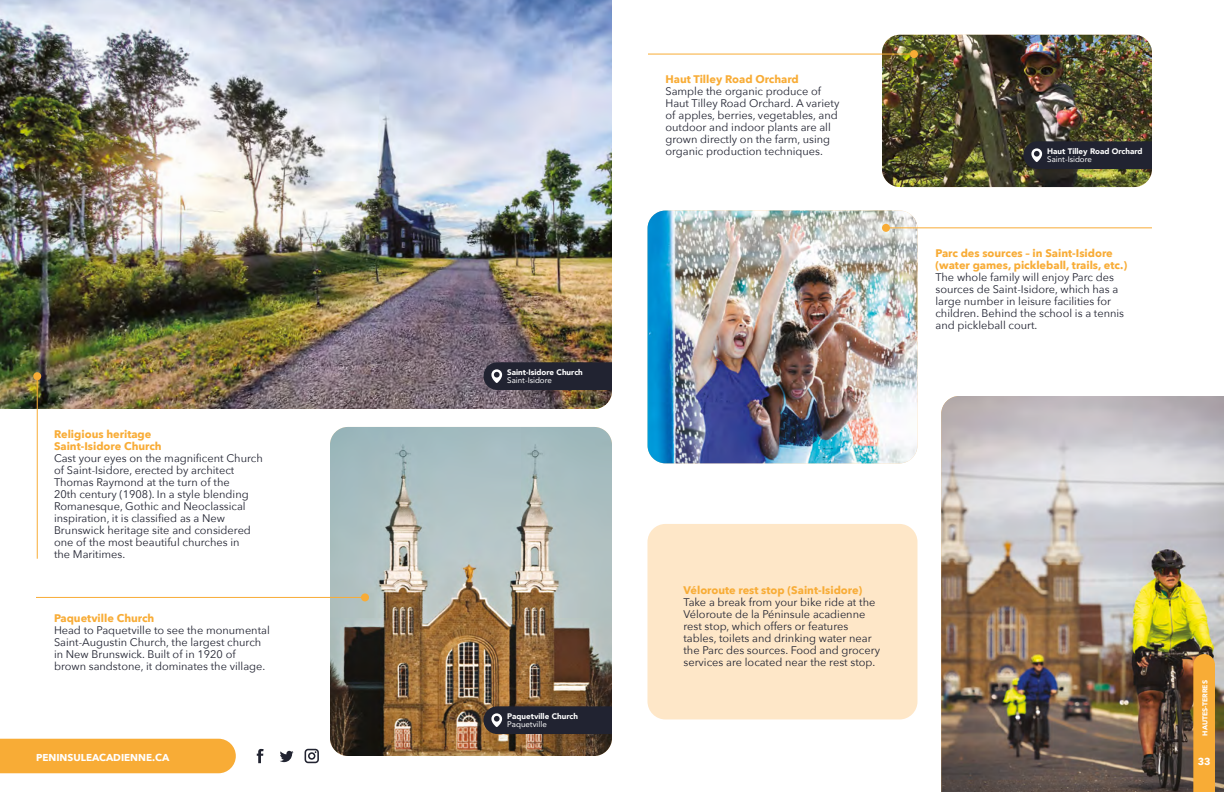
<style>
.page{position:relative;width:1224px;height:792px;background:#fff}
.page>*{position:absolute;margin:0;border:0;box-sizing:border-box;transform-origin:0 0}
.t1{font:11px/12px "Avenir Next";color:#212331}
.t2{font:700 11px/12px "Avenir Next";color:#f8ac36}
.t3{font:700 10px "Avenir Next";color:#fff}
.t4{font:900 8px "Avenir";color:#fff}
.t5{font:8px "Avenir";color:#fff}
.t6{font:700 7px "Avenir Next";color:#fff}
</style>
<div class="page">
<div style="left:647px;top:524px;width:270px;height:195px;background:#fee7c8;border-radius:18px"></div>
<img style="left:0;top:0;width:612px;height:409px">
<img style="left:941px;top:396px;width:283px;height:396px">
<img style="left:330px;top:427px;width:282px;height:329px">
<img style="left:647px;top:211px;width:270px;height:252px">
<img style="left:882px;top:35px;width:270px;height:152px">
<hr style="left:648px;top:54px;width:266px;height:1px;background:#f8ac36">
<div style="left:910px;top:50px;width:8px;height:8px;background:#f8ac36;border-radius:50%"></div>
<hr style="left:886px;top:227px;width:266px;height:1px;background:#f8ac36">
<div style="left:882px;top:224px;width:8px;height:8px;background:#f8ac36;border-radius:50%"></div>
<svg style="left:483px;top:362px;width:129px;height:28px;background:#282a37"></svg>
<svg style="left:483px;top:706px;width:129px;height:28px;background:#292a35"></svg>
<svg style="left:1023px;top:141px;width:129px;height:28px;background:#272935"></svg>
<hr style="left:36px;top:597px;width:329px;height:1px;background:#f8ac36">
<div style="left:361px;top:593px;width:8px;height:8px;background:#f8ac36;border-radius:50%"></div>
<hr style="left:37px;top:376px;width:1px;height:183px;background:#f8ac36">
<div style="left:33px;top:372px;width:8px;height:8px;background:#f8ac36;border-radius:50%"></div>
<svg style="left:257px;top:749px;width:62px;height:14px"></svg>
<div style="left:0;top:739px;width:236px;height:34px;background:#f8ac36"></div>
<div style="left:1193px;top:654px;width:22px;height:138px;background:#f8ac36"></div>
<p class="t2" style="left:54px;top:428px;width:109px">Religious heritage<br>Saint-Isidore Church</p>
<p class="t1" style="left:54px;top:452px;width:210px">Cast your eyes on the magnificent Church of Saint-Isidore, erected by architect Thomas Raymond at the turn of the<br>20th century (1908). In a style blending Romanesque, Gothic and Neoclassical inspiration, it is classified as a New Brunswick heritage site and considered one of the most beautiful churches in<br>the Maritimes.</p>
<p class="t2" style="left:54px;top:612px;width:102px">Paquetville Church</p>
<p class="t1" style="left:54px;top:623px;width:217px">Head to Paquetville to see the monumental Saint-Augustin Church, the largest church in New Brunswick. Built of in 1920 of brown sandstone, it dominates the village.</p>
<p class="t3" style="left:36px;top:749px;width:135px">PENINSULEACADIENNE.CA</p>
<p class="t4" style="left:507px;top:365px;width:77px">Saint-Isidore Church</p>
<p class="t5" style="left:507px;top:374px;width:46px">Saint-Isidore</p>
<p class="t4" style="left:507px;top:709px;width:72px">Paquetville Church</p>
<p class="t5" style="left:507px;top:718px;width:41px">Paquetville</p>
<p class="t2" style="left:665px;top:73px;width:135px">Haut Tilley Road Orchard</p>
<p class="t1" style="left:665px;top:85px;width:175px">Sample the organic produce of Haut Tilley Road Orchard. A variety of apples, berries, vegetables, and outdoor and indoor plants are all grown directly on the farm, using organic production techniques.</p>
<p class="t4" style="left:1047px;top:145px;width:97px">Haut Tilley Road Orchard</p>
<p class="t5" style="left:1047px;top:153px;width:46px">Saint-Isidore</p>
<p class="t2" style="left:935px;top:247px;width:193px">Parc des sources – in Saint-Isidore (water games, pickleball, trails, etc.)</p>
<p class="t1" style="left:935px;top:271px;width:190px">The whole family will enjoy Parc des sources de Saint-Isidore, which has a large number in leisure facilities for children. Behind the school is a tennis and pickleball court.</p>
<p class="t2" style="left:683px;top:584px;width:180px">Véloroute rest stop (Saint-Isidore)</p>
<p class="t1" style="left:683px;top:595px;width:198px">Take a break from your bike ride at the Véloroute de la Péninsule acadienne rest stop, which offers or features tables, toilets and drinking water near the Parc des sources. Food and grocery services are located near the rest stop.</p>
<p class="t6" style="left:1199px;top:736px;width:57px;rotate:-90deg">HAUTES-TERRES</p>
<p class="t3" style="left:1198px;top:753px;width:14px">33</p>
</div>
